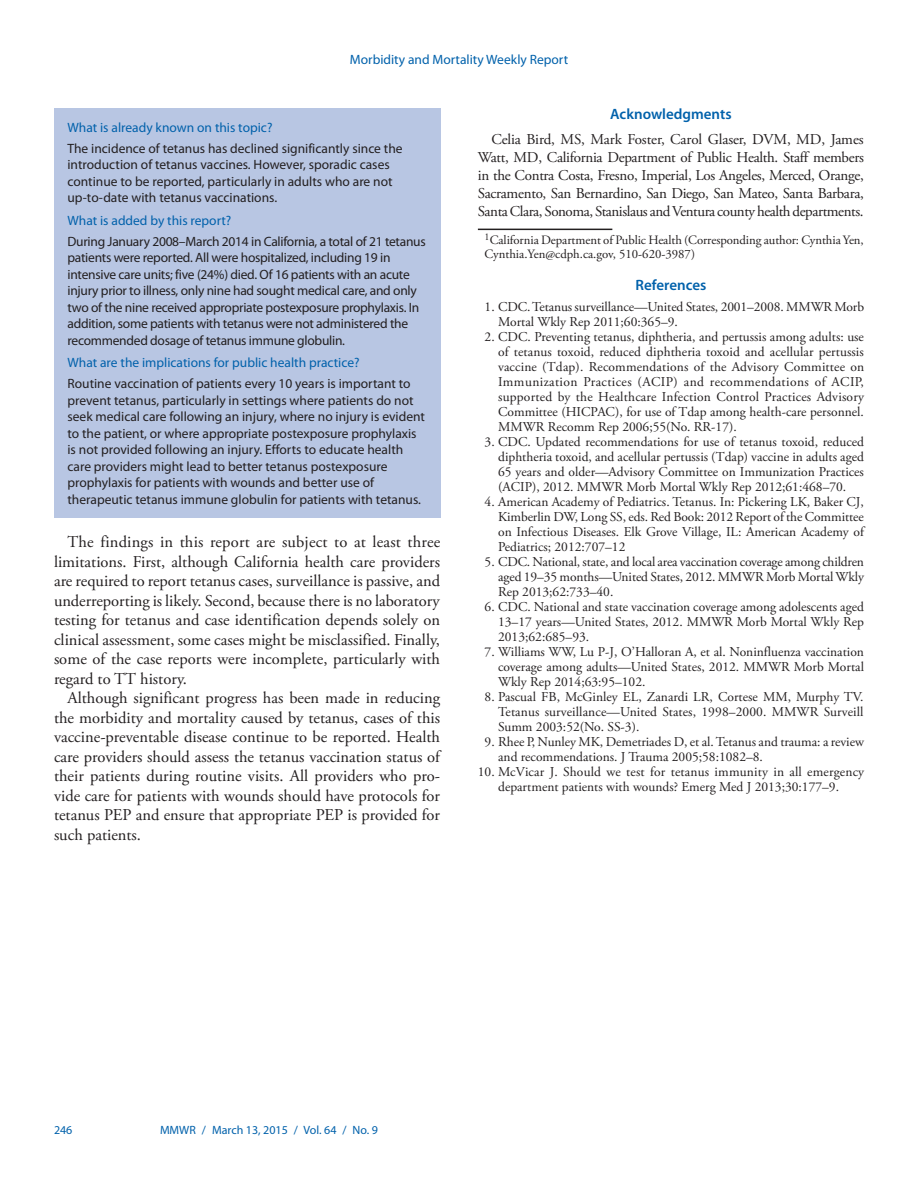
<style>
.page{position:relative;width:918px;height:1188px;background:#fff}
.page>*{position:absolute;margin:0;border:0;box-sizing:border-box;transform-origin:0 0}
.Paragraph{font:16.5px/19.5px "Adobe Garamond Pro";color:#231f20;text-align:justify}
.Acknowledgment{font:15px/18px "Adobe Garamond Pro";letter-spacing:-.03em;color:#231f20;text-align:justify}
.Acknowledgment_Head{font:600 15px "Myriad Pro";color:#0161ab}
.Ref_Title{font:600 15px "Myriad Pro";color:#0161ab}
.Reference_10{font:13.5px/15px "Adobe Garamond Pro";color:#231f20;text-align:justify}
.Summary_Box_Text{font:13.5px/16.5px "Myriad Pro";color:#231f20}
.Summary_Box_Text-2{font:13.5px/16.5px "Myriad Pro";letter-spacing:-.02em;color:#231f20}
.Summary_Box_Heading{font:13.5px "Myriad Pro";color:#0161ab}
.Author_Affiliations{font:12.75px/14.2px "Adobe Garamond Pro";letter-spacing:-.005em;color:#231f20}
.t1{font:12px "Myriad Pro";color:#0161ab}
</style>
<div class="page">
<hr style="left:478px;top:229px;width:134px;height:1px;background:#231f20">
<div style="left:54px;top:108px;width:386px;height:409px;background:#b8c6e3"></div>
<p class="Summary_Box_Heading" style="left:350px;top:51px;width:220px">Morbidity and Mortality Weekly Report</p>
<p class="Summary_Box_Heading" style="left:68px;top:119px;width:206px">What is already known on this topic?</p>
<p class="Summary_Box_Text" style="left:68px;top:140px;width:337px">The incidence of tetanus has declined significantly since the introduction of tetanus vaccines. However, sporadic cases continue to be reported, particularly in adults who are not up-to-date with tetanus vaccinations.</p>
<p class="Summary_Box_Heading" style="left:68px;top:212px;width:165px">What is added by this report?</p>
<p class="Summary_Box_Text-2" style="left:68px;top:233px;width:360px">During January 2008–March 2014 in California, a total of 21 tetanus patients were reported. All were hospitalized, including 19 in intensive care units; five (24%) died. Of 16 patients with an acute injury prior to illness, only nine had sought medical care, and only two of the nine received appropriate postexposure prophylaxis. In addition, some patients with tetanus were not administered the recommended dosage of tetanus immune globulin.</p>
<p class="Summary_Box_Heading" style="left:68px;top:354px;width:294px">What are the implications for public health practice?</p>
<p class="Summary_Box_Text" style="left:68px;top:375px;width:359px">Routine vaccination of patients every 10 years is important to prevent tetanus, particularly in settings where patients do not seek medical care following an injury, where no injury is evident to the patient, or where appropriate postexposure prophylaxis is not provided following an injury. Efforts to educate health care providers might lead to better tetanus postexposure prophylaxis for patients with wounds and better use of therapeutic tetanus immune globulin for patients with tetanus.</p>
<p class="Paragraph" style="left:54px;top:533px;width:388px;text-indent:13px">The findings in this report are subject to at least three limitations. First, although California health care providers are required to report tetanus cases, surveillance is passive, and underreporting is likely. Second, because there is no laboratory testing for tetanus and case identification depends solely on clinical assessment, some cases might be misclassified. Finally, some of the case reports were incomplete, particularly with regard to TT history.</p>
<p class="Paragraph" style="left:54px;top:689px;width:388px;text-indent:13px">Although significant progress has been made in reducing the morbidity and mortality caused by tetanus, cases of this vaccine-preventable disease continue to be reported. Health care providers should assess the tetanus vaccination status of their patients during routine visits. All providers who pro&shy;vide care for patients with wounds should have protocols for tetanus PEP and ensure that appropriate PEP is provided for such patients.</p>
<p class="Acknowledgment_Head" style="left:610px;top:105px;width:123px">Acknowledgments</p>
<p class="Acknowledgment" style="left:478px;top:131px;width:388px;text-indent:14px">Celia Bird, MS, Mark Foster, Carol Glaser, DVM, MD, James Watt, MD, California Department of Public Health. Staff members in the Contra Costa, Fresno, Imperial, Los Angeles, Merced, Orange, Sacramento, San Bernardino, San Diego, San Mateo, Santa Barbara, Santa Clara, Sonoma, Stanislaus and Ventura county health departments.</p>
<p class="Author_Affiliations" style="left:485px;top:233px;width:381px"><sup>1</sup>California Department of Public Health (Corresponding author: Cynthia Yen,<br>Cynthia.Yen@cdph.ca.gov, 510-620-3987)</p>
<p class="Ref_Title" style="left:636px;top:275px;width:72px">References</p>
<p class="Reference_10" style="left:498px;top:300px;width:367px;text-indent:-14px">1. CDC. Tetanus surveillance—United States, 2001–2008. MMWR Morb<br>Mortal Wkly Rep 2011;60:365–9.</p>
<p class="Reference_10" style="left:498px;top:330px;width:368px;text-indent:-14px">2. CDC. Preventing tetanus, diphtheria, and pertussis among adults: use of tetanus toxoid, reduced diphtheria toxoid and acellular pertussis vaccine (Tdap). Recommendations of the Advisory Committee on Immunization Practices (ACIP) and recommendations of ACIP, supported by the Healthcare Infection Control Practices Advisory Committee (HICPAC), for use of Tdap among health-care personnel.<br>MMWR Recomm Rep 2006;55(No. RR-17).</p>
<p class="Reference_10" style="left:498px;top:435px;width:367px;text-indent:-14px">3. CDC. Updated recommendations for use of tetanus toxoid, reduced diphtheria toxoid, and acellular pertussis (Tdap) vaccine in adults aged 65 years and older—Advisory Committee on Immunization Practices (ACIP), 2012. MMWR Morb Mortal Wkly Rep 2012;61:468–70.</p>
<p class="Reference_10" style="left:498px;top:495px;width:367px;text-indent:-14px">4. American Academy of Pediatrics. Tetanus. In: Pickering LK, Baker CJ, Kimberlin DW, Long SS, eds. Red Book: 2012 Report of the Committee on Infectious Diseases. Elk Grove Village, IL: American Academy of Pediatrics; 2012:707–12</p>
<p class="Reference_10" style="left:498px;top:555px;width:367px;text-indent:-14px">5. CDC. National, state, and local area vaccination coverage among children aged 19–35 months—United States, 2012. MMWR Morb Mortal Wkly Rep 2013;62:733–40.</p>
<p class="Reference_10" style="left:498px;top:600px;width:367px;text-indent:-14px">6. CDC. National and state vaccination coverage among adolescents aged 13–17 years—United States, 2012. MMWR Morb Mortal Wkly Rep 2013;62:685–93.</p>
<p class="Reference_10" style="left:498px;top:645px;width:367px;text-indent:-14px">7. Williams WW, Lu P-J, O’Halloran A, et al. Noninfluenza vaccination coverage among adults—United States, 2012. MMWR Morb Mortal Wkly Rep 2014;63:95–102.</p>
<p class="Reference_10" style="left:498px;top:690px;width:367px;text-indent:-14px">8. Pascual FB, McGinley EL, Zanardi LR, Cortese MM, Murphy TV.<br>Tetanus surveillance—United States, 1998–2000. MMWR Surveill Summ 2003:52(No. SS-3).</p>
<p class="Reference_10" style="left:498px;top:735px;width:367px;text-indent:-14px">9. Rhee P, Nunley MK, Demetriades D, et al. Tetanus and trauma: a review and recommendations. J Trauma 2005;58:1082–8.</p>
<p class="Reference_10" style="left:478px;top:765px;width:388px;text-align:center">10. McVicar J. Should we test for tetanus immunity in all emergency department patients with wounds? Emerg Med J 2013;30:177–9.</p>
<p class="t1" style="left:54px;top:1123px;width:20px">246</p>
<p class="t1" style="left:160px;top:1123px;width:219px">MMWR / March 13, 2015 / Vol. 64 / No. 9</p>
</div>
